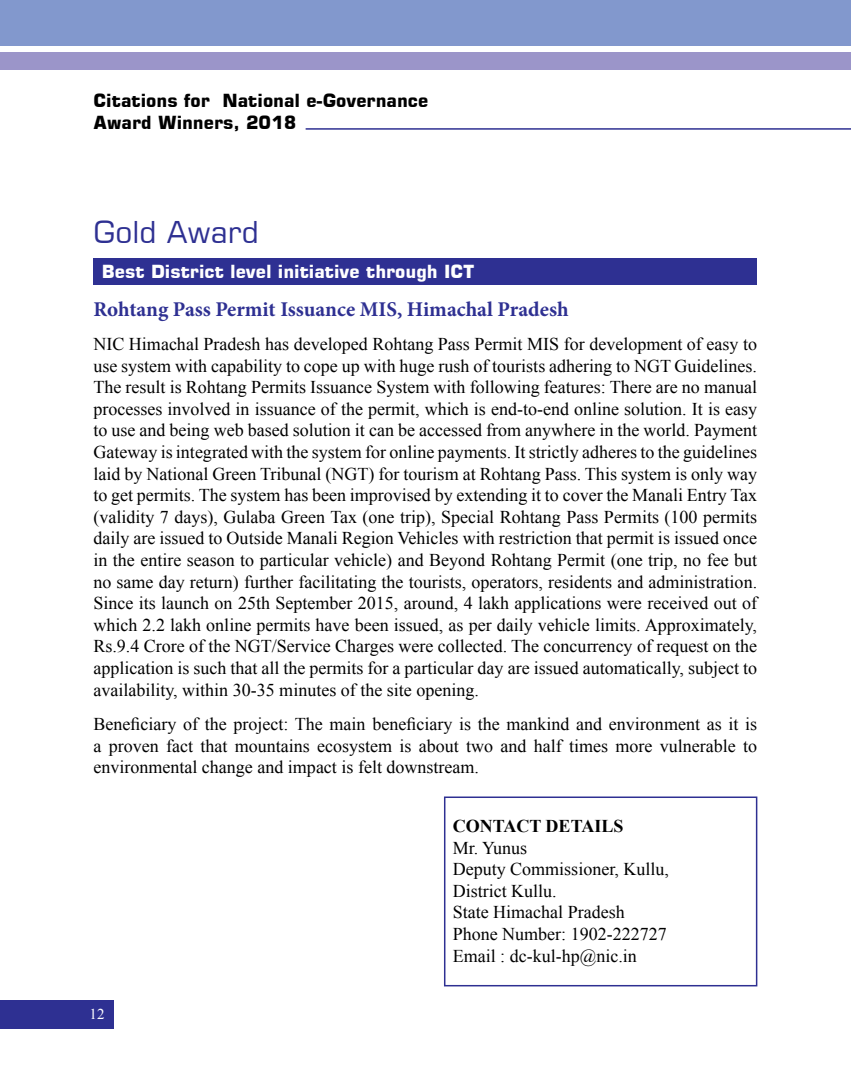
<style>
.page{position:relative;width:851px;height:1080px;background:#fff}
.page>*{position:absolute;margin:0;border:0;box-sizing:border-box;transform-origin:0 0}
.t1{font:30px "Square 721 BT";color:#2e3092}
.t2{font:700 21px "Minion Pro";color:#2e3092}
.t3{font:18px/21.6px "Times New Roman";color:#000;text-align:justify}
.t4{font:700 18px/21.6px "Square 721 BT";color:#000}
.t5{font:700 18px "Square 721 BT";color:#fff}
.t6{font:15px "Times New Roman";color:#fff}
.s1{font-weight:700}
</style>
<div class="page">
<div style="left:0;top:1000px;width:113px;height:28px;background:#2e3092"></div>
<div style="left:0;top:0;width:850px;height:46px;background:#8298cd"></div>
<div style="left:0;top:52px;width:850px;height:17px;background:#9b95c9"></div>
<hr style="left:305px;top:128px;width:545px;height:2px;background:#2e3092">
<div style="left:93px;top:258px;width:664px;height:27px;background:#2e3092"></div>
<div style="left:444px;top:797px;width:313px;height:189px;border:2px solid #2e3092"></div>
<p class="t4" style="left:94px;top:90px;width:336px">Citations for National e-Governance<br>Award Winners, 2018</p>
<p class="t1" style="left:93px;top:214px;width:167px">Gold Award</p>
<p class="t5" style="left:102px;top:260px;width:374px">Best District level initiative through ICT</p>
<p class="t2" style="left:93px;top:294px;width:476px">Rohtang Pass Permit Issuance MIS, Himachal Pradesh</p>
<p class="t3" style="left:93px;top:333px;width:665px">NIC Himachal Pradesh has developed Rohtang Pass Permit MIS for development of easy to use system with capability to cope up with huge rush of tourists adhering to NGT Guidelines.<br>The result is Rohtang Permits Issuance System with following features: There are no manual processes involved in issuance of the permit, which is end-to-end online solution. It is easy to use and being web based solution it can be accessed from anywhere in the world. Payment Gateway is integrated with the system for online payments. It strictly adheres to the guidelines laid by National Green Tribunal (NGT) for tourism at Rohtang Pass. This system is only way to get permits. The system has been improvised by extending it to cover the Manali Entry Tax (validity 7 days), Gulaba Green Tax (one trip), Special Rohtang Pass Permits (100 permits daily are issued to Outside Manali Region Vehicles with restriction that permit is issued once in the entire season to particular vehicle) and Beyond Rohtang Permit (one trip, no fee but no same day return) further facilitating the tourists, operators, residents and administration.<br>Since its launch on 25th September 2015, around, 4 lakh applications were received out of which 2.2 lakh online permits have been issued, as per daily vehicle limits. Approximately, Rs.9.4 Crore of the NGT/Service Charges were collected. The concurrency of request on the application is such that all the permits for a particular day are issued automatically, subject to availability, within 30-35 minutes of the site opening.</p>
<p class="t3" style="left:93px;top:713px;width:665px">Beneficiary of the project: The main beneficiary is the mankind and environment as it is a proven fact that mountains ecosystem is about two and half times more vulnerable to environmental change and impact is felt downstream.</p>
<p class="t6" style="left:90px;top:1004px;width:16px">12</p>
<p class="t3" style="left:452px;top:815px;width:218px;text-align:left"><span class="s1">CONTACT DETAILS<br></span>Mr. Yunus<br>Deputy Commissioner, Kullu,<br>District Kullu.<br>State Himachal Pradesh<br>Phone Number: 1902-222727<br>Email : dc-kul-hp@nic.in</p>
</div>
